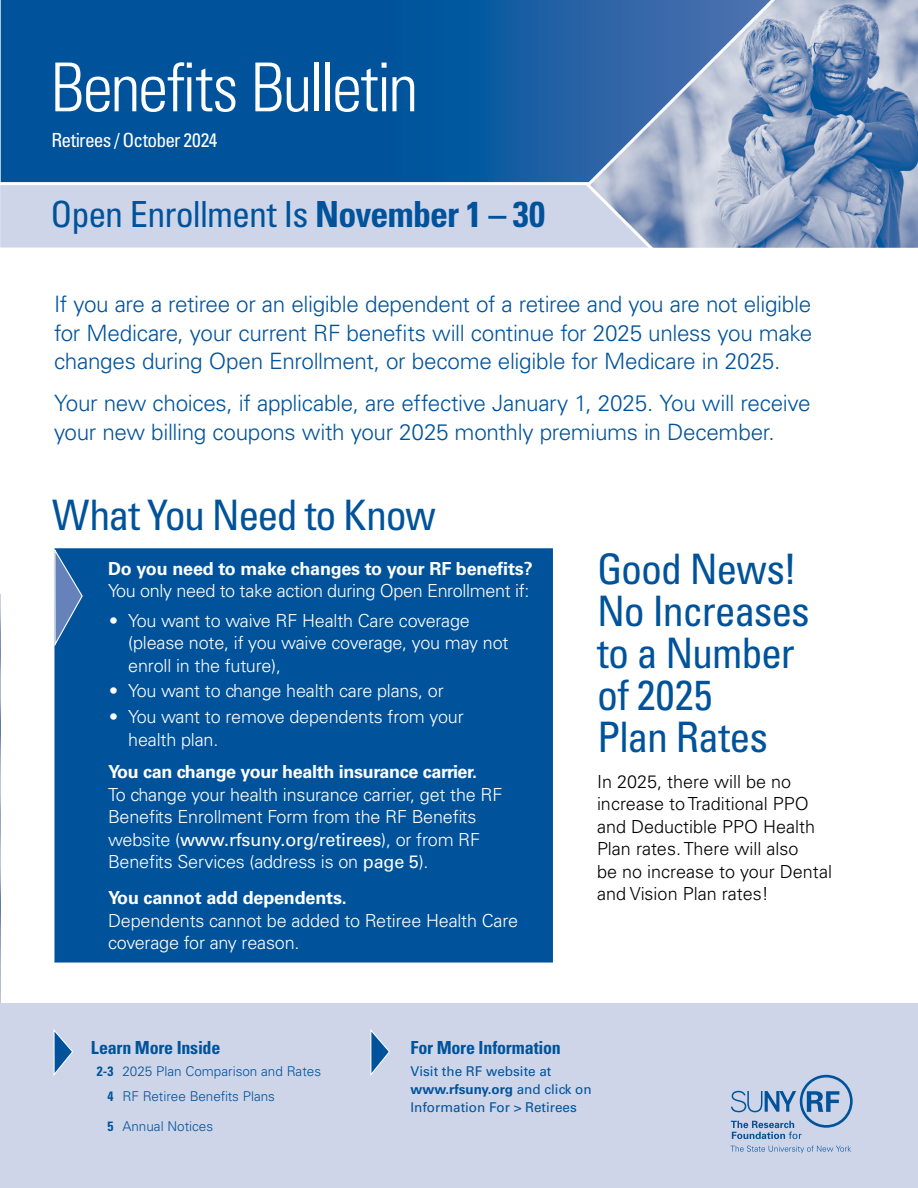
<style>
.page{position:relative;width:918px;height:1188px;background:#fff}
.page>*{position:absolute;margin:0;border:0;box-sizing:border-box;transform-origin:0 0}
.t1{font:300 condensed 67.5px "Univers LT Std";letter-spacing:-.035em;color:#fff}
.t2{font:condensed 42px/42px "Univers LT Std";letter-spacing:-.025em;color:#00539b}
.t3{font:condensed 36px "Univers LT Std";letter-spacing:-.025em;color:#00539b}
.t4{font:300 22.5px/28.5px "Univers LT Std";letter-spacing:-.015em;color:#00539b;text-align:justify}
.t5{font:condensed 19.5px "Univers LT Std";letter-spacing:-.035em;color:#fff}
.t6{font:300 18px/22.5px "Univers LT Std";letter-spacing:-.01em;color:#fff}
.t7{font:300 18px/22.5px "Univers LT Std";color:#000}
.t8{font:700 18px "Univers LT Std";letter-spacing:-.02em;color:#fff}
.t9{font:700 condensed 18px "Univers LT Std";letter-spacing:-.01em;color:#00539b}
.t10{font:300 13.5px/24.8px "Univers LT Std";color:#00539b}
.t11{font:13.5px/18px "Univers LT Std";color:#00539b}
.s1{font-weight:700}
.s2{font-stretch:condensed}
.s3{font-weight:400}
.s4{font-weight:700;font-stretch:condensed}
</style>
<div class="page">
<hr style="left:0;top:594px;width:1px;height:594px;background:#00539b">
<svg style="left:0;top:0;width:584px;height:182px;background:#04559d"></svg>
<div style="left:0;top:182px;width:584px;height:66px;background:#cfd5e9"></div>
<svg style="left:584px;top:0;width:334px;height:248px;background:#7f98be"></svg>
<div style="left:0;top:1003px;width:918px;height:185px;background:#cfd5e9"></div>
<svg style="left:53px;top:1029px;width:20px;height:47px"></svg>
<svg style="left:370px;top:1029px;width:20px;height:47px"></svg>
<svg style="left:731px;top:1146px;width:120px;height:7px"></svg>
<svg style="left:731px;top:1075px;width:122px;height:64px"></svg>
<div style="left:55px;top:548px;width:498px;height:415px;background:#00539b"></div>
<svg style="left:54px;top:548px;width:29px;height:98px;background:#4075b0"></svg>
<h1 class="t1" style="left:51px;top:47px;width:369px">Benefits Bulletin</h1>
<p class="t5" style="left:51px;top:128px;width:168px">Retirees / October 2024</p>
<h3 class="t3" style="left:50px;top:191px;width:496px">Open Enrollment Is <span class="s1">November 1 – 30</span></h3>
<p class="t4" style="left:54px;top:290px;width:760px">If you are a retiree or an eligible dependent of a retiree and you are not eligible for Medicare, your current RF benefits will continue for 2025 unless you make changes during Open Enrollment, or become eligible for Medicare in 2025.</p>
<p class="t4" style="left:54px;top:389px;width:758px">Your new choices, if applicable, are effective January 1, 2025. You will receive your new billing coupons with your 2025 monthly premiums in December.</p>
<h2 class="t2" style="left:52px;top:493px;width:385px">What You Need to Know</h2>
<p class="t8" style="left:108px;top:558px;width:426px">Do you need to make changes to your RF benefits?</p>
<p class="t6" style="left:108px;top:580px;width:423px">You only need to take action during Open Enrollment if:</p>
<p class="t6" style="left:128px;top:609px;width:382px;text-indent:-20px"><span class="s2">•</span> You want to waive RF Health Care coverage (please note, if you waive coverage, you may not enroll in the future),</p>
<p class="t6" style="left:108px;top:680px;width:337px"><span class="s2">•</span> You want to change health care plans, or</p>
<p class="t6" style="left:128px;top:705px;width:337px;text-indent:-20px"><span class="s2">•</span> You want to remove dependents from your health plan.</p>
<p class="t8" style="left:108px;top:761px;width:371px">You can change your health insurance carrier.</p>
<p class="t6" style="left:108px;top:783px;width:396px">To change your health insurance carrier, get the RF Benefits Enrollment Form from the RF Benefits website (<span class="s3">www.rfsuny.org/retirees</span>), or from RF Benefits Services (address is on <span class="s3">page 5</span>).</p>
<p class="t8" style="left:108px;top:887px;width:240px">You cannot add dependents.</p>
<p class="t6" style="left:108px;top:909px;width:412px">Dependents cannot be added to Retiree Health Care coverage for any reason.</p>
<h2 class="t2" style="left:597px;top:547px;width:214px">Good News!<br>No Increases to a Number of 2025<br>Plan Rates</h2>
<p class="t7" style="left:597px;top:770px;width:237px">In 2025, there will be no increase to Traditional PPO and Deductible PPO Health<br>Plan rates. There will also<br>be no increase to your Dental and Vision Plan rates!</p>
<p class="t9" style="left:91px;top:1036px;width:131px">Learn More Inside</p>
<p class="t10" style="left:107px;top:1059px;width:215px;text-indent:-10px"><span class="s4">2-3</span> 2025 Plan Comparison and Rates<br><span class="s4">4</span> RF Retiree Benefits Plans</p>
<p class="t10" style="left:107px;top:1114px;width:107px"><span class="s4">5</span> Annual Notices</p>
<p class="t9" style="left:410px;top:1036px;width:152px">For More Information</p>
<p class="t11" style="left:410px;top:1062px;width:183px">Visit the RF website at <span class="s1">www.rfsuny.org</span> and click on<br>Information For &gt; Retirees</p>
</div>
